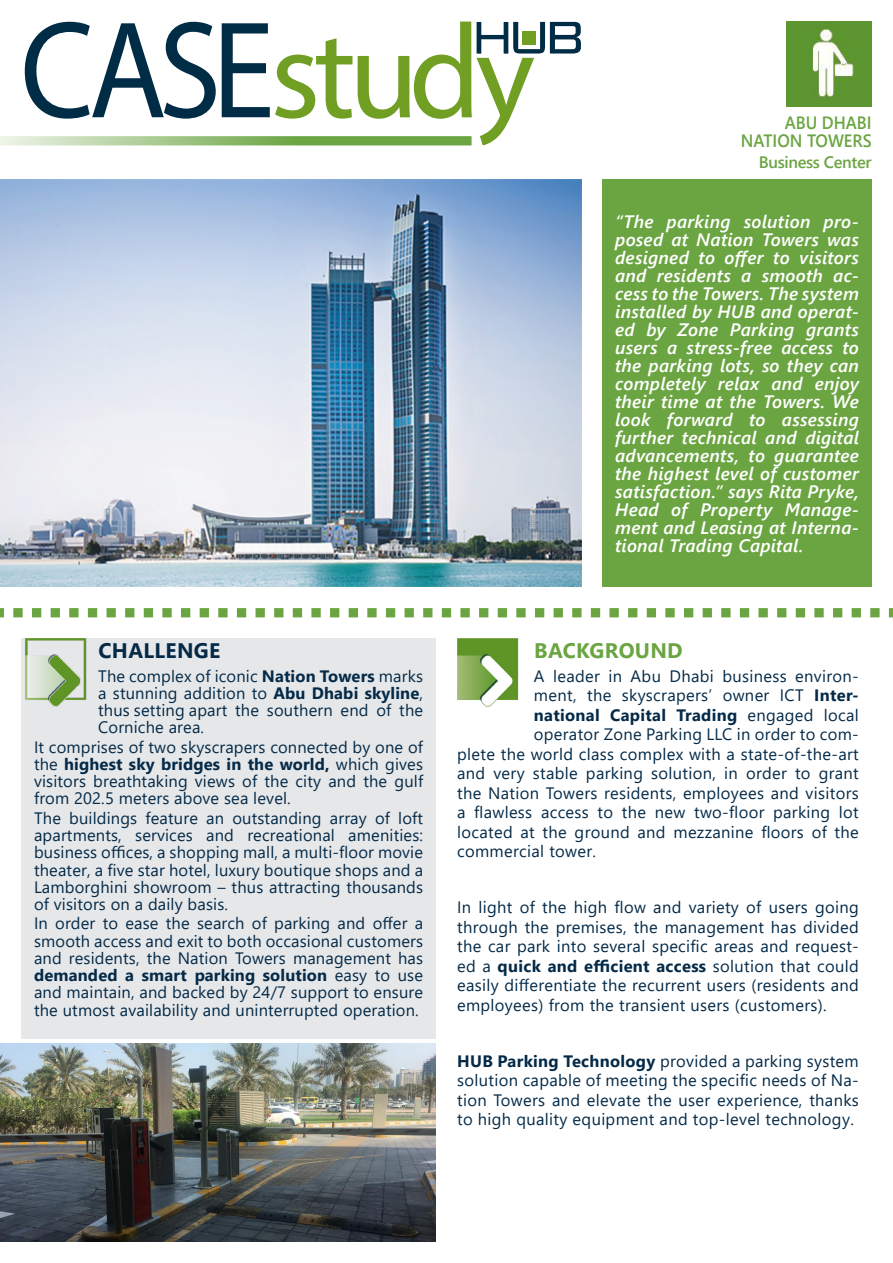
<style>
.page{position:relative;width:893px;height:1263px;background:#fff}
.page>*{position:absolute;margin:0;border:0;box-sizing:border-box;transform-origin:0 0}
.Titolo_sezione__riqu{font:700 21px "Segoe UI";letter-spacing:.015em;color:#6ba542}
.Titolo_sezione__riqu-2{font:700 21px "Segoe UI";letter-spacing:.015em;color:#042a48}
.Citazione{font:italic 600 18px/18px "Segoe UI";letter-spacing:.015em;color:#fff;text-align:justify}
.t1{font:600 17.85px "Segoe UI";color:#6ba542;scale:.93 1}
.Testo_Normale{font:16.5px/19.5px "Segoe UI";letter-spacing:.02em;color:#042a48;text-align:justify}
.Testo_Riquadri{font:16.5px/17.2px "Segoe UI";letter-spacing:.01em;color:#042a48;text-align:justify}
.Testo_Normale-2{font:700 16.5px "Segoe UI";letter-spacing:.02em;color:#042a48}
.t2{font:600 16.5px "Segoe UI";letter-spacing:-.02em;color:#6ba542}
.s1{font-weight:700}
.s2{font-weight:400}
</style>
<div class="page">
<svg style="left:25px;top:22px;width:191px;height:97px"></svg>
<svg style="left:222px;top:23px;width:130px;height:96px"></svg>
<svg style="left:358px;top:22px;width:223px;height:123px"></svg>
<div style="left:522px;top:32px;width:14px;height:13px;background:#709f24"></div>
<svg style="left:0;top:136px;width:472px;height:9px;background:#96bf79"></svg>
<img style="left:787px;top:21px;width:85px;height:85px">
<img style="left:0;top:179px;width:581px;height:408px">
<svg style="left:0;top:608px;width:893px;height:9px"></svg>
<img style="left:457px;top:638px;width:62px;height:69px">
<div style="left:602px;top:179px;width:270px;height:408px;background:#6ba542"></div>
<div style="left:21px;top:638px;width:415px;height:401px;background:#e6e7e9"></div>
<img style="left:0;top:1043px;width:436px;height:199px">
<img style="left:25px;top:638px;width:62px;height:69px">
<p class="t1" style="left:785px;top:106px;width:95px">ABU DHABI</p>
<p class="t1" style="left:741px;top:124px;width:142px">NATION TOWERS</p>
<p class="t2" style="left:759px;top:147px;width:114px">Business Center</p>
<p class="Citazione" style="left:615px;top:209px;width:245px">“The parking solution pro&shy;posed at Nation Towers was designed to offer to visitors and residents a smooth ac&shy;cess to the Towers. The system installed by HUB and operat&shy;ed by Zone Parking grants users a stress-free access to the parking lots, so they can completely relax and enjoy their time at the Towers. We look forward to assessing further technical and digital advancements, to guarantee the highest level of customer satisfaction.” says Rita Pryke, Head of Property Manage&shy;ment and Leasing at Interna&shy;tional Trading Capital.</p>
<p class="Titolo_sezione__riqu-2" style="left:99px;top:631px;width:123px">CHALLENGE</p>
<p class="Testo_Riquadri" style="left:98px;top:666px;width:327px">The complex of iconic <span class="s1">Nation Towers</span> marks a stunning addition to <span class="s1">Abu Dhabi skyline</span>, thus setting apart the southern end of the Corniche area.</p>
<p class="Testo_Riquadri" style="left:34px;top:737px;width:391px">It comprises of two skyscrapers connected by one of the <span class="s1">highest sky bridges in the world,</span> which gives visitors breathtaking views of the city and the gulf from 202.5 meters above sea level.</p>
<p class="Testo_Riquadri" style="left:34px;top:808px;width:391px">The buildings feature an outstanding array of loft apartments, services and recreational amenities: business offices, a shopping mall, a multi-floor movie theater, a five star hotel, luxury boutique shops and a Lamborghini showroom – thus attracting thousands of visitors on a daily basis.</p>
<p class="Testo_Riquadri" style="left:34px;top:913px;width:391px">In order to ease the search of parking and offer a smooth access and exit to both occasional customers and residents, the Nation Towers management has <span class="s1">demanded a smart parking solution</span> easy to use and maintain, and backed by 24/7 support to ensure the utmost availability and uninterrupted operation.</p>
<p class="Titolo_sezione__riqu" style="left:534px;top:631px;width:150px">BACKGROUND</p>
<p class="Testo_Normale" style="left:534px;top:665px;width:326px">A leader in Abu Dhabi business environ-</p>
<p class="Testo_Normale" style="left:534px;top:684px;width:326px">ment, the skyscrapers’ owner ICT <span class="s1">Inter-</span></p>
<p class="Testo_Normale-2" style="left:534px;top:699px;width:326px">national Capital Trading <span class="s2">engaged local</span></p>
<p class="Testo_Normale" style="left:534px;top:723px;width:326px">operator Zone Parking LLC in order to com-</p>
<p class="Testo_Normale" style="left:457px;top:743px;width:403px">plete the world class complex with a state-of-the-art</p>
<p class="Testo_Normale" style="left:457px;top:762px;width:403px">and very stable parking solution, in order to grant</p>
<p class="Testo_Normale" style="left:457px;top:782px;width:403px">the Nation Towers residents, employees and visitors</p>
<p class="Testo_Normale" style="left:457px;top:801px;width:403px">a flawless access to the new two-floor parking lot</p>
<p class="Testo_Normale" style="left:457px;top:821px;width:403px">located at the ground and mezzanine floors of the</p>
<p class="Testo_Normale" style="left:457px;top:840px;width:141px">commercial tower.</p>
<p class="Testo_Normale" style="left:457px;top:896px;width:403px">In light of the high flow and variety of users going through the premises, the management has divided the car park into several specific areas and request&shy;ed a <span class="s1">quick and efficient access</span> solution that could easily differentiate the recurrent users (residents and employees) from the transient users (customers).</p>
<p class="Testo_Normale" style="left:457px;top:1050px;width:403px"><span class="s1">HUB Parking Technology</span> provided a parking system solution capable of meeting the specific needs of Na&shy;tion Towers and elevate the user experience, thanks to high quality equipment and top-level technology.</p>
</div>
